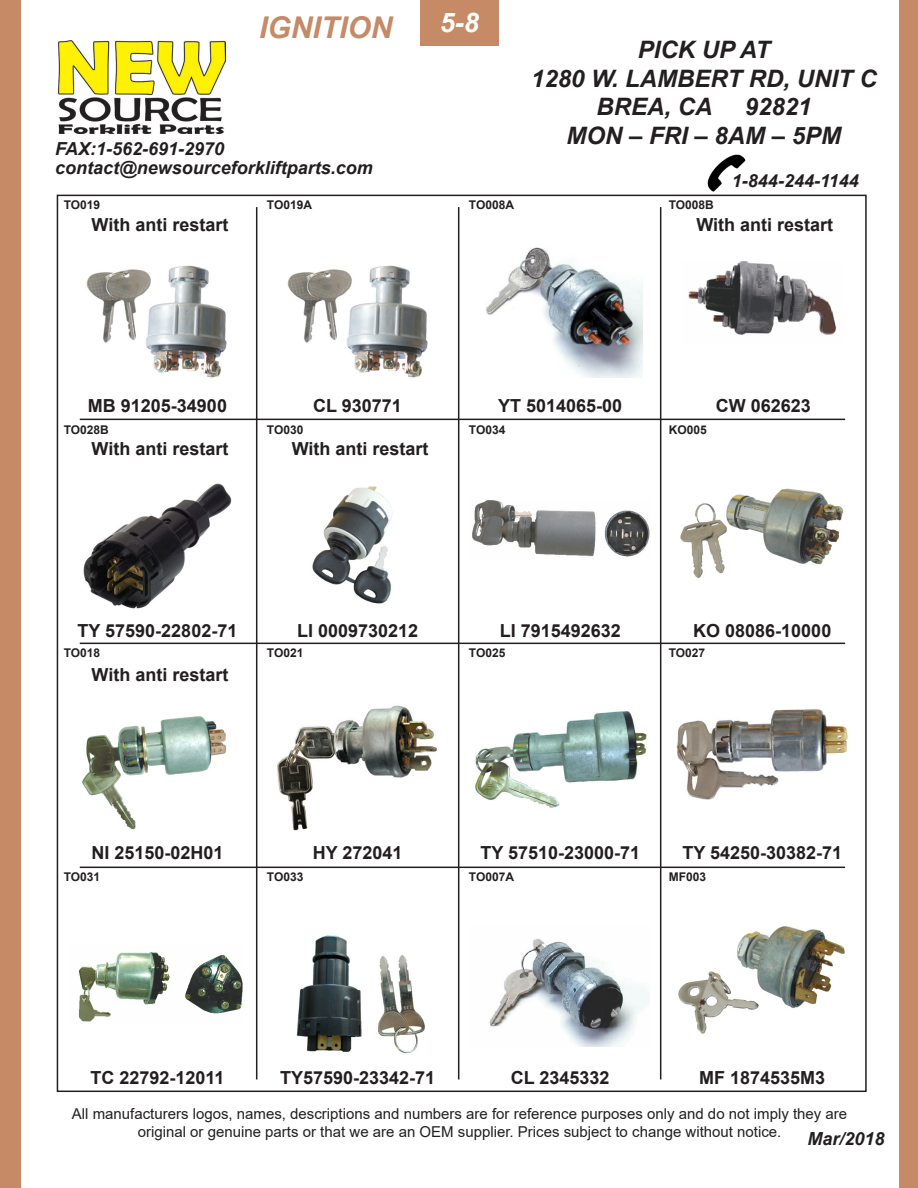
<style>
.page{position:relative;width:918px;height:1188px;background:#fff}
.page>*{position:absolute;margin:0;border:0;box-sizing:border-box;transform-origin:0 0}
.t1{font:italic 700 30px "Arial";color:#c68a66}
.t2{font:italic 700 27px "Arial";color:#fff}
.t3{font:italic 700 24px/28.8px "Arial";color:#231f20}
.t4{font:700 18px "Arial";color:#231f20}
.t5{font:italic 700 18px "Arial";color:#231f20}
.t6{font:15px/18px "Arial";color:#231f20;text-align:center}
.t7{font:700 12px "Arial";color:#231f20}
</style>
<div class="page">
<img style="left:83px;top:483px;width:149px;height:126px">
<hr style="left:256px;top:207px;width:1px;height:872px;background:#231f20">
<hr style="left:458px;top:207px;width:1px;height:872px;background:#231f20">
<hr style="left:660px;top:207px;width:1px;height:872px;background:#231f20">
<hr style="left:80px;top:867px;width:765px;height:1px;background:#231f20">
<hr style="left:80px;top:643px;width:765px;height:1px;background:#231f20">
<hr style="left:80px;top:419px;width:765px;height:1px;background:#231f20">
<img style="left:86px;top:265px;width:141px;height:113px">
<img style="left:287px;top:265px;width:141px;height:113px">
<img style="left:486px;top:247px;width:156px;height:131px">
<img style="left:688px;top:261px;width:149px;height:74px">
<img style="left:312px;top:486px;width:81px;height:118px">
<img style="left:472px;top:500px;width:178px;height:57px">
<img style="left:680px;top:488px;width:164px;height:90px">
<img style="left:82px;top:716px;width:145px;height:114px">
<img style="left:277px;top:705px;width:161px;height:126px">
<img style="left:475px;top:711px;width:172px;height:97px">
<img style="left:676px;top:709px;width:172px;height:91px">
<img style="left:79px;top:952px;width:164px;height:70px">
<img style="left:296px;top:935px;width:129px;height:119px">
<img style="left:489px;top:939px;width:161px;height:108px">
<img style="left:678px;top:926px;width:167px;height:108px">
<div style="left:0;top:0;width:21px;height:1188px;background:#c68a66"></div>
<div style="left:420px;top:0;width:78px;height:45px;background:#c68a66"></div>
<div style="left:899px;top:0;width:19px;height:1188px;background:#c68a66"></div>
<img style="left:57px;top:40px;width:168px;height:94px">
<img style="left:701px;top:154px;width:50px;height:43px">
<p class="t1" style="left:259px;top:7px;width:135px">IGNITION</p>
<p class="t2" style="left:440px;top:5px;width:41px">5-8</p>
<p class="t5" style="left:55px;top:137px;width:171px">FAX:1-562-691-2970</p>
<p class="t5" style="left:55px;top:155px;width:319px">contact@newsourceforkliftparts.com</p>
<p class="t7" style="left:64px;top:196px;width:38px">TO019</p>
<p class="t4" style="left:92px;top:212px;width:138px">With anti restart</p>
<p class="t7" style="left:267px;top:196px;width:47px">TO019A</p>
<p class="t7" style="left:469px;top:196px;width:47px">TO008A</p>
<p class="t3" style="left:638px;top:36px;width:134px">PICK UP AT</p>
<p class="t3" style="left:531px;top:65px;width:347px">1280 W. LAMBERT RD, UNIT C</p>
<p class="t3" style="left:596px;top:93px;width:117px">BREA, CA</p>
<p class="t3" style="left:567px;top:93px;width:276px;text-indent:178px">92821<br>MON – FRI – 8AM – 5PM</p>
<p class="t7" style="left:669px;top:196px;width:47px">TO008B</p>
<p class="t5" style="left:732px;top:169px;width:128px">1-844-244-1144</p>
<p class="t4" style="left:696px;top:212px;width:138px">With anti restart</p>
<p class="t4" style="left:88px;top:393px;width:141px">MB 91205-34900</p>
<p class="t4" style="left:313px;top:393px;width:90px">CL 930771</p>
<p class="t4" style="left:498px;top:393px;width:126px">YT 5014065-00</p>
<p class="t4" style="left:716px;top:393px;width:97px">CW 062623</p>
<p class="t7" style="left:64px;top:421px;width:47px">TO028B</p>
<p class="t7" style="left:267px;top:421px;width:38px">TO030</p>
<p class="t7" style="left:469px;top:421px;width:38px">TO034</p>
<p class="t7" style="left:669px;top:421px;width:40px">KO005</p>
<p class="t4" style="left:92px;top:436px;width:138px">With anti restart</p>
<p class="t4" style="left:292px;top:436px;width:138px">With anti restart</p>
<p class="t4" style="left:78px;top:618px;width:161px">TY 57590-22802-71</p>
<p class="t7" style="left:64px;top:644px;width:38px">TO018</p>
<p class="t4" style="left:92px;top:662px;width:138px">With anti restart</p>
<p class="t4" style="left:297px;top:618px;width:123px">LI 0009730212</p>
<p class="t7" style="left:267px;top:644px;width:38px">TO021</p>
<p class="t4" style="left:500px;top:618px;width:123px">LI 7915492632</p>
<p class="t7" style="left:469px;top:644px;width:38px">TO025</p>
<p class="t4" style="left:693px;top:618px;width:140px">KO 08086-10000</p>
<p class="t7" style="left:669px;top:644px;width:38px">TO027</p>
<p class="t4" style="left:91px;top:840px;width:134px">NI 25150-02H01</p>
<p class="t7" style="left:64px;top:868px;width:38px">TO031</p>
<p class="t7" style="left:267px;top:868px;width:38px">TO033</p>
<p class="t4" style="left:313px;top:840px;width:91px">HY 272041</p>
<p class="t4" style="left:480px;top:840px;width:161px">TY 57510-23000-71</p>
<p class="t7" style="left:469px;top:868px;width:47px">TO007A</p>
<p class="t4" style="left:682px;top:840px;width:161px">TY 54250-30382-71</p>
<p class="t7" style="left:669px;top:868px;width:39px">MF003</p>
<p class="t4" style="left:90px;top:1065px;width:136px">TC 22792-12011</p>
<p class="t4" style="left:280px;top:1065px;width:157px">TY57590-23342-71</p>
<p class="t4" style="left:511px;top:1065px;width:100px">CL 2345332</p>
<p class="t4" style="left:699px;top:1065px;width:128px">MF 1874535M3</p>
<p class="t6" style="left:72px;top:1104px;width:777px">All manufacturers logos, names, descriptions and numbers are for reference purposes only and do not imply they are original or genuine parts or that we are an OEM supplier. Prices subject to change without notice.</p>
<p class="t5" style="left:808px;top:1126px;width:79px">Mar/2018</p>
</div>
